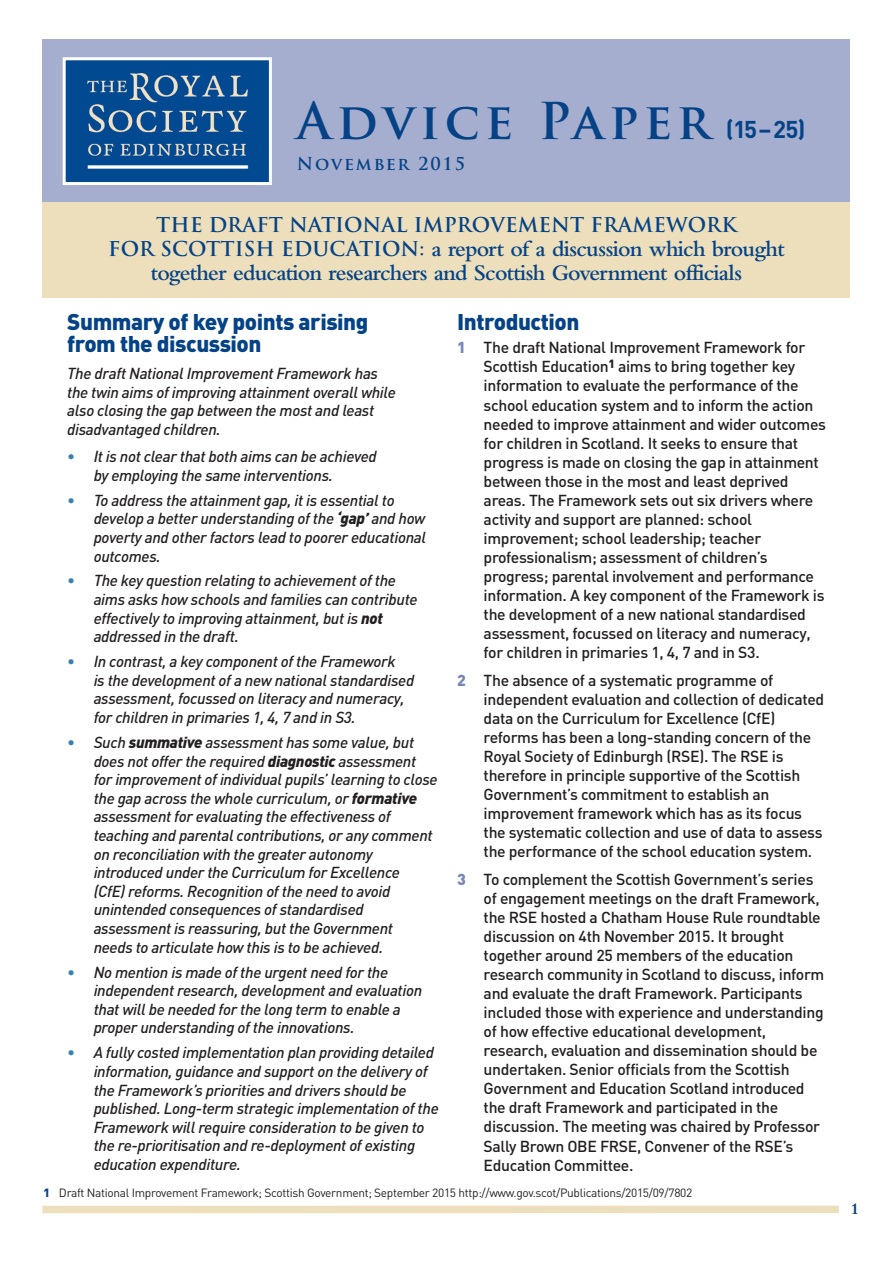
<style>
.page{position:relative;width:893px;height:1263px;background:#fff}
.page>*{position:absolute;margin:0;border:0;box-sizing:border-box;transform-origin:0 0}
.t1{font:700 49.5px "Trajan Pro";letter-spacing:.105em;color:#054286}
.t2{font:700 24px "DIN";color:#054286}
.t3{font:600 23.1px/24.3px "Bembo";letter-spacing:-.03em;color:#054286;text-align:center}
.t4{font:900 22.5px/22px "DIN";letter-spacing:-.02em;color:#054286}
.t5{font:700 19.95px "Trajan";letter-spacing:.005em;color:#054286}
.t6{font:700 17.4px "Trajan Pro";letter-spacing:.105em;color:#054286}
.t7{font:700 16.5px "Bembo";color:#054286}
.t8{font:500 15.75px/19px "DIN";letter-spacing:-.02em;color:#231f20}
.t9{font:italic 500 15.75px/18.6px "DIN";letter-spacing:-.02em;color:#231f20}
.t10{font:11.85px "DIN";letter-spacing:-.025em;color:#231f20}
.s1{font-family:"Trajan";font-weight:700;font-size:19.95px}
.s2{font-style:normal;color:#3780b7}
.s3{font-weight:900}
.s4{font-weight:900;color:#7987b6}
.s5{font-weight:900;color:#054286}
</style>
<div class="page">
<div style="left:43px;top:40px;width:807px;height:176px;background:#a6aecf"></div>
<img style="left:67px;top:61px;width:201px;height:120px">
<div style="left:63px;top:57px;width:209px;height:128px;border:3px solid #fff"></div>
<div style="left:43px;top:202px;width:807px;height:96px;background:#eddfbb"></div>
<div style="left:42px;top:1205px;width:797px;height:8px;background:#eddfbb"></div>
<h1 class="t1" style="left:297px;top:102px;width:415px">Advice Paper</h1>
<p class="t6" style="left:297px;top:157px;width:170px">November 2015</p>
<h2 class="t2" style="left:726px;top:115px;width:81px">(15–25)</h2>
<p class="t5" style="left:156px;top:213px;width:582px">THE DRAFT NATIONAL IMPROVEMENT FRAMEWORK</p>
<h3 class="t3" style="left:108px;top:239px;width:678px"><span class="s1">FOR SCOTTISH EDUCATION:</span> a report of a discussion which brought together education researchers and Scottish Government officials</h3>
<h3 class="t4" style="left:67px;top:310px;width:303px">Summary of key points arising from the discussion</h3>
<p class="t9" style="left:67px;top:364px;width:330px">The draft National Improvement Framework has the twin aims of improving attainment overall while also closing the gap between the most and least disadvantaged children.</p>
<p class="t9" style="left:94px;top:447px;width:285px;text-indent:-26px"><span class="s2">•</span> It is not clear that both aims can be achieved by employing the same interventions.</p>
<p class="t9" style="left:94px;top:490px;width:334px;text-indent:-26px"><span class="s2">•</span> To address the attainment gap, it is essential to develop a better understanding of the <span class="s3">‘gap’</span> and how poverty and other factors lead to poorer educational outcomes.</p>
<p class="t9" style="left:94px;top:571px;width:325px;text-indent:-26px"><span class="s2">•</span> The key question relating to achievement of the aims asks how schools and families can contribute effectively to improving attainment, but is <span class="s3">not </span>addressed in the draft.</p>
<p class="t9" style="left:94px;top:652px;width:322px;text-indent:-26px"><span class="s2">•</span> In contrast, a key component of the Framework<br>is the development of a new national standardised assessment, focussed on literacy and numeracy, for children in primaries 1, 4, 7 and in S3.</p>
<p class="t9" style="left:94px;top:733px;width:346px;text-indent:-26px"><span class="s2">•</span> Such <span class="s3">summative</span> assessment has some value, but does not offer the required <span class="s3">diagnostic</span> assessment for improvement of individual pupils’ learning to close the gap across the whole curriculum, or <span class="s3">formative </span>assessment for evaluating the effectiveness of teaching and parental contributions, or any comment on reconciliation with the greater autonomy introduced under the Curriculum for Excellence<br>(CfE) reforms. Recognition of the need to avoid unintended consequences of standardised assessment is reassuring, but the Government<br>needs to articulate how this is to be achieved.</p>
<p class="t9" style="left:94px;top:962px;width:330px;text-indent:-26px"><span class="s2">•</span> No mention is made of the urgent need for the independent research, development and evaluation that will be needed for the long term to enable a proper understanding of the innovations.</p>
<p class="t9" style="left:94px;top:1043px;width:347px;text-indent:-26px"><span class="s2">•</span> A fully costed implementation plan providing detailed information, guidance and support on the delivery of the Framework’s priorities and drivers should be published. Long-term strategic implementation of the Framework will require consideration to be given to the re-prioritisation and re-deployment of existing education expenditure.</p>
<h3 class="t4" style="left:457px;top:310px;width:124px">Introduction</h3>
<p class="t8" style="left:484px;top:338px;width:344px;text-indent:-26px"><span class="s4">1</span> The draft National Improvement Framework for Scottish Education<sup>1</sup> aims to bring together key information to evaluate the performance of the school education system and to inform the action needed to improve attainment and wider outcomes for children in Scotland. It seeks to ensure that progress is made on closing the gap in attainment between those in the most and least deprived areas. The Framework sets out six drivers where activity and support are planned: school improvement; school leadership; teacher professionalism; assessment of children’s progress; parental involvement and performance information. A key component of the Framework is the development of a new national standardised assessment, focussed on literacy and numeracy, for children in primaries 1, 4, 7 and in S3.</p>
<p class="t8" style="left:484px;top:670px;width:342px;text-indent:-26px"><span class="s4">2</span> The absence of a systematic programme of independent evaluation and collection of dedicated data on the Curriculum for Excellence (CfE) reforms has been a long-standing concern of the Royal Society of Edinburgh (RSE). The RSE is therefore in principle supportive of the Scottish Government’s commitment to establish an improvement framework which has as its focus the systematic collection and use of data to assess the performance of the school education system.</p>
<p class="t8" style="left:484px;top:869px;width:342px;text-indent:-26px"><span class="s4">3</span> To complement the Scottish Government’s series of engagement meetings on the draft Framework, the RSE hosted a Chatham House Rule roundtable discussion on 4th November 2015. It brought together around 25 members of the education research community in Scotland to discuss, inform and evaluate the draft Framework. Participants included those with experience and understanding of how effective educational development, research, evaluation and dissemination should be undertaken. Senior officials from the Scottish Government and Education Scotland introduced the draft Framework and participated in the discussion. The meeting was chaired by Professor Sally Brown OBE FRSE, Convener of the RSE’s Education Committee.</p>
<p class="t10" style="left:43px;top:1185px;width:650px"><span class="s5">1</span> Draft National Improvement Framework; Scottish Government; September 2015 http://www.gov.scot/Publications/2015/09/7802</p>
<p class="t7" style="left:851px;top:1203px;width:10px">1</p>
</div>
